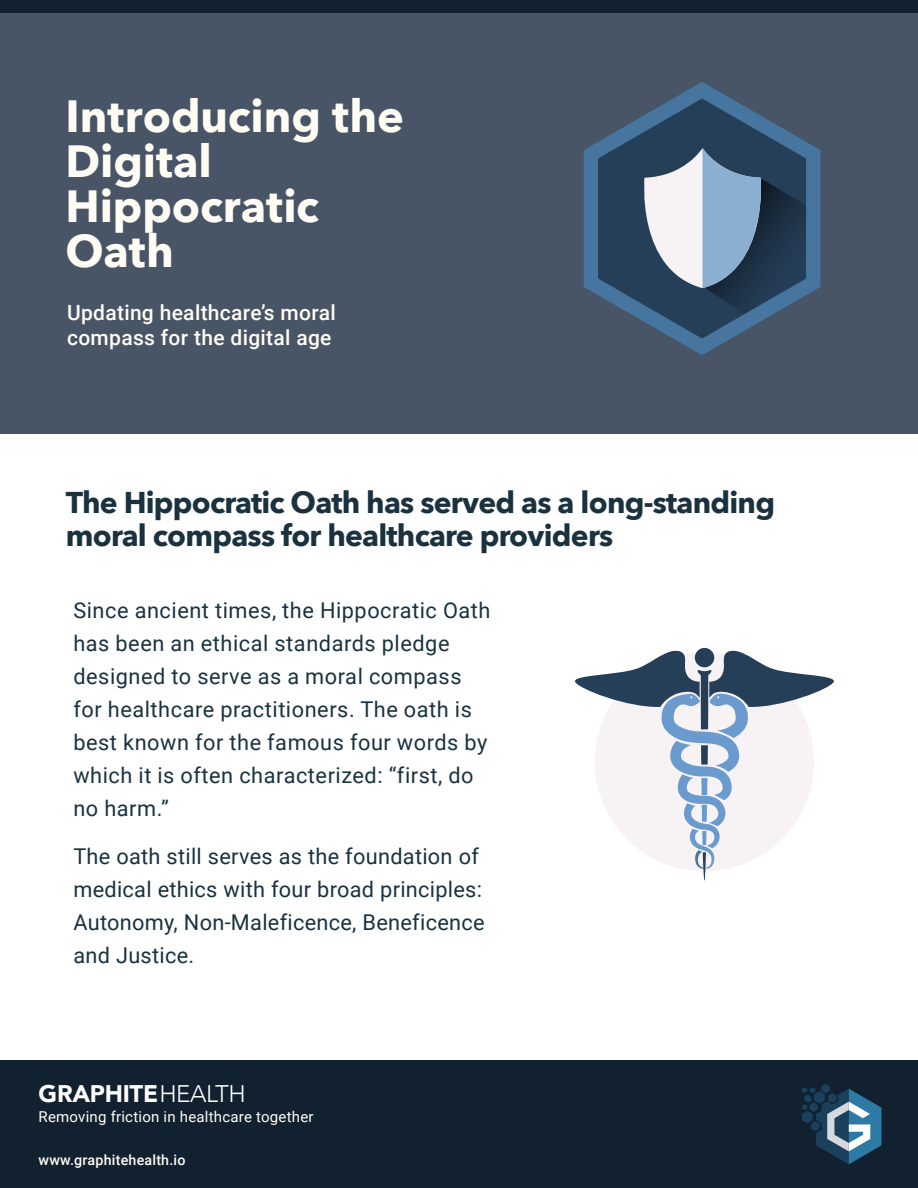
<style>
.page{position:relative;width:918px;height:1188px;background:#fff}
.page>*{position:absolute;margin:0;border:0;box-sizing:border-box;transform-origin:0 0}
.t1{font:700 45px/45px "Avenir Next";color:#fffcf4}
.t2{font:700 30px/33px "Avenir Next";letter-spacing:-.025em;color:#1a3240}
.t3{font:900 24px "Avenir";letter-spacing:-.01em;color:#fff}
.t4{font:21.75px/33px "Roboto";letter-spacing:.025em;color:#1a3240}
.t5{font:500 21px/25.5px "Roboto";letter-spacing:.015em;color:#fffcf4}
.t6{font:15px "Roboto";letter-spacing:.015em;color:#fffcf4}
.t7{font:500 14.25px "Roboto";letter-spacing:.015em;color:#fffcf4}
.s1{font-weight:300}
</style>
<div class="page">
<div style="left:0;top:0;width:918px;height:433px;background:#485567"></div>
<div style="left:0;top:0;width:918px;height:12px;background:#12212f"></div>
<div style="left:0;top:1060px;width:918px;height:128px;background:#12212f"></div>
<svg style="left:802px;top:1084px;width:79px;height:80px"></svg>
<svg style="left:695px;top:648px;width:19px;height:19px"></svg>
<svg style="left:575px;top:650px;width:259px;height:231px"></svg>
<svg style="left:584px;top:82px;width:236px;height:273px"></svg>
<h1 class="t1" style="left:66px;top:95px;width:340px">Introducing the<br>Digital<br>Hippocratic<br>Oath</h1>
<p class="t5" style="left:67px;top:300px;width:270px">Updating healthcare’s moral compass for the digital age</p>
<h2 class="t2" style="left:66px;top:487px;width:711px">The Hippocratic Oath has served as a long-standing moral compass for healthcare providers</h2>
<p class="t4" style="left:73px;top:594px;width:419px">Since ancient times, the Hippocratic Oath has been an ethical standards pledge designed to serve as a moral compass for healthcare practitioners. The oath is best known for the famous four words by which it is often characterized: “first, do no harm.”</p>
<p class="t4" style="left:73px;top:840px;width:413px">The oath still serves as the foundation of medical ethics with four broad principles:<br>Autonomy, Non-Maleficence, Beneficence and Justice.</p>
<p class="t3" style="left:39px;top:1078px;width:209px">GRAPHITE<span class="s1">HEALTH</span></p>
<p class="t6" style="left:39px;top:1108px;width:277px">Removing friction in healthcare together</p>
<p class="t7" style="left:39px;top:1151px;width:148px">www.graphitehealth.io</p>
</div>
